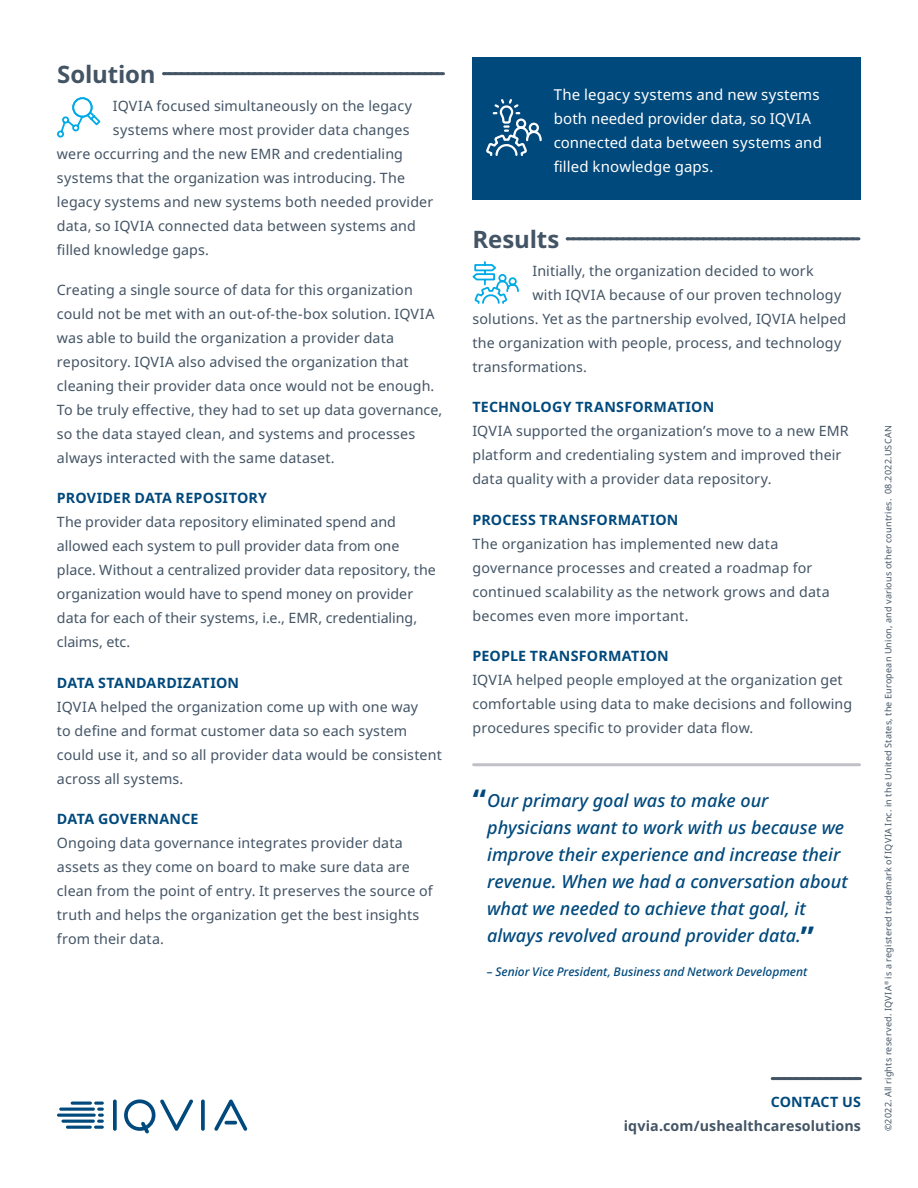
<style>
.page{position:relative;width:918px;height:1188px;background:#fff}
.page>*{position:absolute;margin:0;border:0;box-sizing:border-box;transform-origin:0 0}
.t1{font:700 24px "Noto Sans";letter-spacing:-.005em;color:#435465}
.t2{font:italic 500 18px/27px "Noto Sans";color:#00497c}
.t3{font:15px/24px "Noto Sans";letter-spacing:.005em;color:#fff}
.t4{font:14.25px/24px "Noto Sans";letter-spacing:.01em;color:#435465}
.t5{font:700 14.25px "Noto Sans";letter-spacing:.01em;color:#00497c}
.t6{font:700 14.25px "Noto Sans";letter-spacing:.01em;color:#435465}
.t7{font:italic 500 12px "Noto Sans";color:#00497c}
.t8{font:9px "Noto Sans";letter-spacing:.025em;color:#435465}
.s1{font-weight:700;font-style:normal;font-size:30px}
</style>
<div class="page">
<svg style="left:772px;top:1077px;width:88px;height:3px"></svg>
<svg style="left:113px;top:1100px;width:4px;height:31px"></svg>
<svg style="left:201px;top:1100px;width:4px;height:31px"></svg>
<svg style="left:124px;top:1099px;width:69px;height:35px"></svg>
<svg style="left:214px;top:1100px;width:33px;height:31px"></svg>
<hr style="left:66px;top:1126px;width:26px;height:3px;background:#00497c;border-radius:2px">
<svg style="left:94px;top:1102px;width:10px;height:27px"></svg>
<hr style="left:61px;top:1120px;width:34px;height:3px;background:#00497c;border-radius:2px">
<hr style="left:57px;top:1114px;width:39px;height:3px;background:#00497c;border-radius:2px">
<hr style="left:59px;top:1108px;width:36px;height:3px;background:#00497c;border-radius:2px">
<hr style="left:71px;top:1102px;width:21px;height:3px;background:#00497c;border-radius:2px">
<svg style="left:163px;top:72px;width:281px;height:3px"></svg>
<svg style="left:567px;top:237px;width:292px;height:3px"></svg>
<svg style="left:57px;top:97px;width:44px;height:41px"></svg>
<svg style="left:472px;top:261px;width:47px;height:43px"></svg>
<div style="left:473px;top:57px;width:388px;height:142px;background:#00497c"></div>
<svg style="left:486px;top:99px;width:56px;height:57px"></svg>
<hr style="left:474px;top:763px;width:385px;height:3px;background:#c0c1c7">
<h1 class="t1" style="left:57px;top:57px;width:100px">Solution</h1>
<p class="t4" style="left:113px;top:94px;width:301px">IQVIA focused simultaneously on the legacy</p>
<p class="t4" style="left:113px;top:118px;width:298px">systems where most provider data changes</p>
<p class="t4" style="left:57px;top:142px;width:348px">were occurring and the new EMR and credentialing</p>
<p class="t4" style="left:57px;top:166px;width:350px">systems that the organization was introducing. The</p>
<p class="t4" style="left:57px;top:190px;width:378px">legacy systems and new systems both needed provider</p>
<p class="t4" style="left:57px;top:214px;width:360px">data, so IQVIA connected data between systems and</p>
<p class="t4" style="left:57px;top:238px;width:154px">filled knowledge gaps.</p>
<p class="t4" style="left:57px;top:278px;width:387px">Creating a single source of data for this organization could not be met with an out-of-the-box solution. IQVIA was able to build the organization a provider data repository. IQVIA also advised the organization that cleaning their provider data once would not be enough.<br>To be truly effective, they had to set up data governance, so the data stayed clean, and systems and processes always interacted with the same dataset.</p>
<p class="t5" style="left:57px;top:488px;width:211px">PROVIDER DATA REPOSITORY</p>
<p class="t4" style="left:57px;top:511px;width:380px">The provider data repository eliminated spend and allowed each system to pull provider data from one place. Without a centralized provider data repository, the organization would have to spend money on provider data for each of their systems, i.e., EMR, credentialing, claims, etc.</p>
<p class="t5" style="left:57px;top:672px;width:184px">DATA STANDARDIZATION</p>
<p class="t4" style="left:57px;top:695px;width:386px">IQVIA helped the organization come up with one way<br>to define and format customer data so each system could use it, and so all provider data would be consistent across all systems.</p>
<p class="t5" style="left:57px;top:808px;width:143px">DATA GOVERNANCE</p>
<p class="t4" style="left:57px;top:831px;width:377px">Ongoing data governance integrates provider data assets as they come on board to make sure data are clean from the point of entry. It preserves the source of truth and helps the organization get the best insights from their data.</p>
<p class="t3" style="left:554px;top:83px;width:270px">The legacy systems and new systems both needed provider data, so IQVIA connected data between systems and filled knowledge gaps.</p>
<h1 class="t1" style="left:472px;top:222px;width:88px">Results</h1>
<p class="t4" style="left:532px;top:259px;width:283px">Initially, the organization decided to work</p>
<p class="t4" style="left:532px;top:283px;width:310px">with IQVIA because of our proven technology</p>
<p class="t4" style="left:473px;top:307px;width:375px">solutions. Yet as the partnership evolved, IQVIA helped</p>
<p class="t4" style="left:473px;top:331px;width:370px">the organization with people, process, and technology</p>
<p class="t4" style="left:473px;top:355px;width:116px">transformations.</p>
<p class="t5" style="left:473px;top:397px;width:243px">TECHNOLOGY TRANSFORMATION</p>
<p class="t4" style="left:473px;top:419px;width:378px">IQVIA supported the organization’s move to a new EMR platform and credentialing system and improved their data quality with a provider data repository.</p>
<p class="t5" style="left:473px;top:509px;width:208px">PROCESS TRANSFORMATION</p>
<p class="t4" style="left:473px;top:532px;width:359px">The organization has implemented new data governance processes and created a roadmap for continued scalability as the network grows and data becomes even more important.</p>
<p class="t5" style="left:473px;top:645px;width:198px">PEOPLE TRANSFORMATION</p>
<p class="t4" style="left:473px;top:668px;width:381px">IQVIA helped people employed at the organization get comfortable using data to make decisions and following procedures specific to provider data flow.</p>
<p class="t2" style="left:487px;top:787px;width:362px;text-indent:-14px"><span class="s1">“</span>Our primary goal was to make our physicians want to work with us because we improve their experience and increase their revenue. When we had a conversation about what we needed to achieve that goal, it always revolved around provider data.<span class="s1">”</span></p>
<p class="t7" style="left:487px;top:963px;width:322px">– Senior Vice President, Business and Network Development</p>
<p class="t5" style="left:771px;top:1092px;width:92px">CONTACT US</p>
<p class="t6" style="left:624px;top:1116px;width:239px">iqvia.com/ushealthcaresolutions</p>
<p class="t8" style="left:882px;top:1131px;width:707px;rotate:-90deg">©2022. All rights reserved. IQVIA<sup>®</sup> is a registered trademark of IQVIA Inc. in the United States, the European Union, and various other countries. 08.2022.USCAN</p>
</div>
